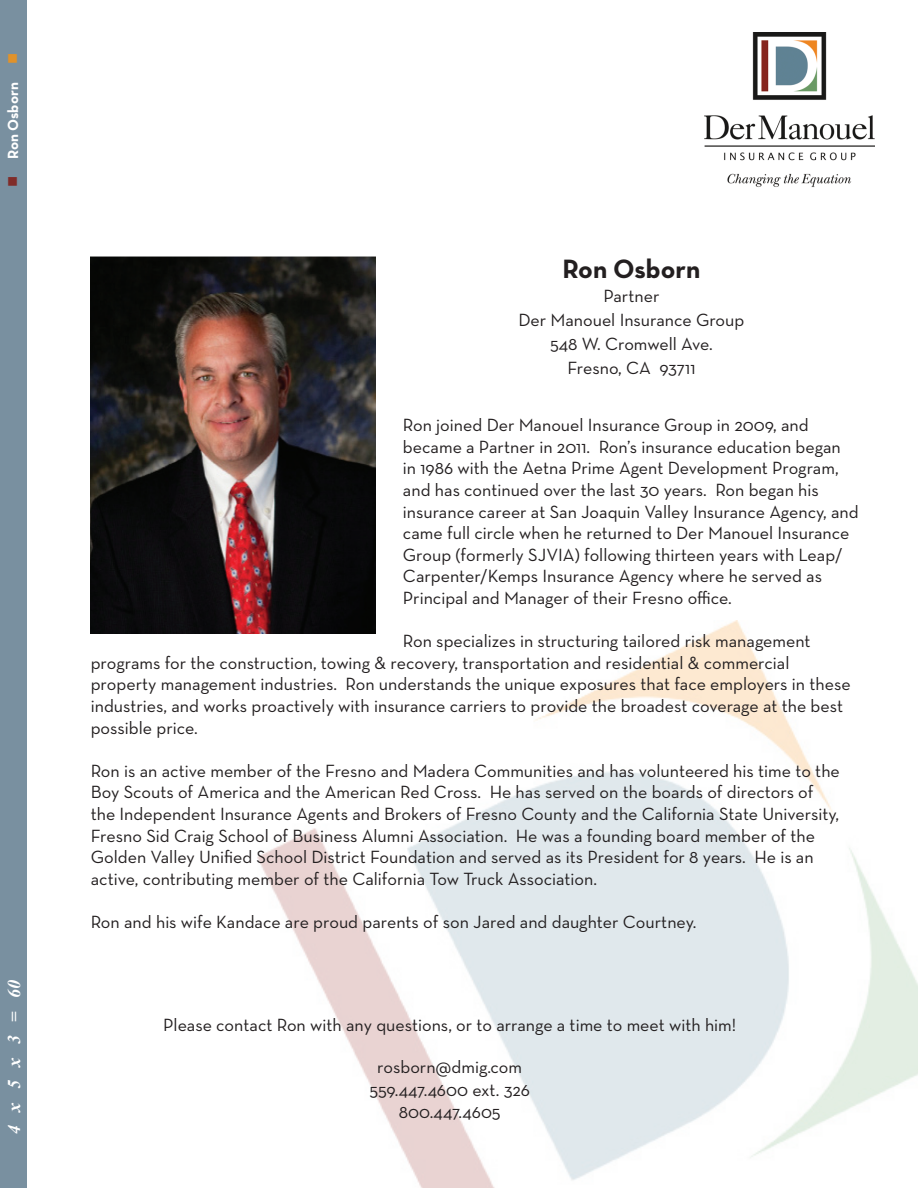
<style>
.page{position:relative;width:918px;height:1188px;background:#fff}
.page>*{position:absolute;margin:0;border:0;box-sizing:border-box;transform-origin:0 0}
.t1{font:700 27px "Neutraface Text";color:#231f20}
.t2{font:18px/21.6px "Neutraface Text";color:#231f20}
.t3{font:italic 700 18px "Times New Roman";color:#fff}
.t4{font:700 15px "Neutraface Text";color:#fff}
.s1{color:#802c29}
.s2{color:#e0922b}
</style>
<div class="page">
<img style="left:258px;top:620px;width:660px;height:568px">
<div style="left:0;top:0;width:27px;height:1188px;background:#7990a0"></div>
<img style="left:90px;top:256px;width:286px;height:377px">
<img style="left:704px;top:32px;width:170px;height:155px">
<p class="t4" style="left:3px;top:187px;width:135px;rotate:-90deg"><span class="s1">■</span> Ron Osborn <span class="s2">■</span></p>
<p class="t3" style="left:2px;top:1134px;width:156px;rotate:-90deg">4 x 5 x 3 = 60</p>
<h1 class="t1" style="left:563px;top:251px;width:139px">Ron Osborn</h1>
<p class="t2" style="left:518px;top:283px;width:227px;line-height:24px;text-align:center">Partner<br>Der Manouel Insurance Group<br>548 W. Cromwell Ave.<br>Fresno, CA 93711</p>
<p class="t2" style="left:403px;top:414px;width:457px">Ron joined Der Manouel Insurance Group in 2009, and became a Partner in 2011. Ron’s insurance education began in 1986 with the Aetna Prime Agent Development Program, and has continued over the last 30 years. Ron began his insurance career at San Joaquin Valley Insurance Agency, and came full circle when he returned to Der Manouel Insurance Group (formerly SJVIA) following thirteen years with Leap/ Carpenter/Kemps Insurance Agency where he served as Principal and Manager of their Fresno office.</p>
<p class="t2" style="left:91px;top:630px;width:761px;text-indent:312px">Ron specializes in structuring tailored risk management programs for the construction, towing &amp; recovery, transportation and residential &amp; commercial property management industries. Ron understands the unique exposures that face employers in these industries, and works proactively with insurance carriers to provide the broadest coverage at the best possible price.</p>
<p class="t2" style="left:91px;top:760px;width:751px">Ron is an active member of the Fresno and Madera Communities and has volunteered his time to the Boy Scouts of America and the American Red Cross. He has served on the boards of directors of the Independent Insurance Agents and Brokers of Fresno County and the California State University, Fresno Sid Craig School of Business Alumni Association. He was a founding board member of the Golden Valley Unified School District Foundation and served as its President for 8 years. He is an active, contributing member of the California Tow Truck Association.</p>
<p class="t2" style="left:91px;top:911px;width:607px">Ron and his wife Kandace are proud parents of son Jared and daughter Courtney.</p>
<p class="t2" style="left:163px;top:1014px;width:575px">Please contact Ron with any questions, or to arrange a time to meet with him!</p>
<p class="t2" style="left:369px;top:1055px;width:162px;line-height:22.5px;text-align:center">rosborn@dmig.com<br>559.447.4600 ext. 326<br>800.447.4605</p>
</div>
